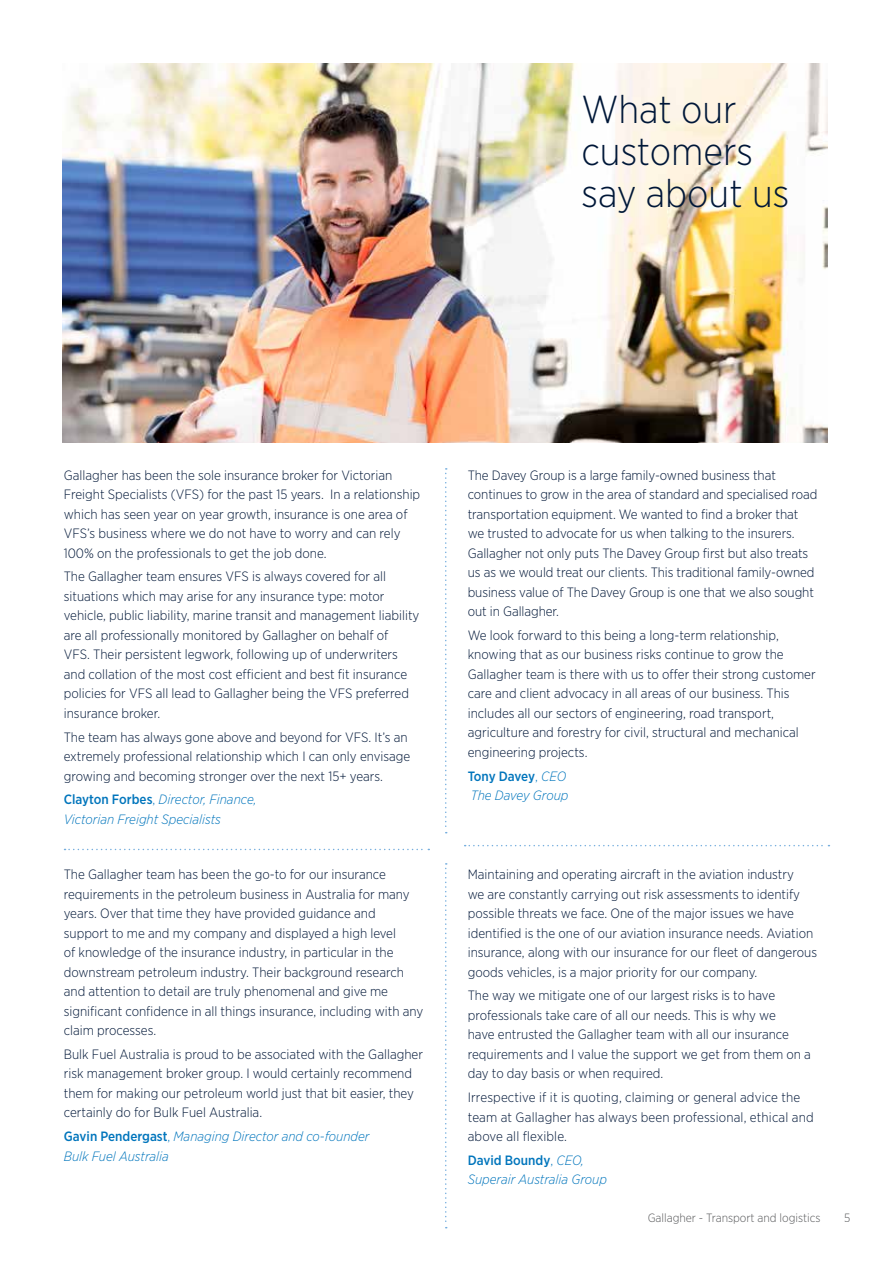
<style>
.page{position:relative;width:893px;height:1263px;background:#fff}
.page>*{position:absolute;margin:0;border:0;box-sizing:border-box;transform-origin:0 0}
.t1{font:300 39px/42px "Gotham Narrow";color:#001738}
.t2{font:300 13.5px/19.5px "Gotham Narrow";color:#001738}
.t3{font:italic 300 13.5px/19.5px "Gotham Narrow";color:#0075bc}
.t4{font:300 12px "Gotham Narrow";color:#58595b}
.s1{font-weight:500;font-style:normal}
.s2{font-style:normal}
</style>
<div class="page">
<img style="left:62px;top:64px;width:766px;height:378px">
<svg style="left:445px;top:468px;width:2px;height:365px"></svg>
<svg style="left:445px;top:863px;width:2px;height:365px"></svg>
<svg style="left:65px;top:849px;width:364px;height:1px"></svg>
<svg style="left:465px;top:845px;width:364px;height:1px"></svg>
<h1 class="t1" style="left:582px;top:87px;width:209px">What our customers say about us</h1>
<p class="t2" style="left:64px;top:465px;width:358px">Gallagher has been the sole insurance broker for Victorian Freight Specialists (VFS) for the past 15 years. In a relationship which has seen year on year growth, insurance is one area of VFS’s business where we do not have to worry and can rely 100% on the professionals to get the job done.</p>
<p class="t2" style="left:64px;top:567px;width:357px">The Gallagher team ensures VFS is always covered for all situations which may arise for any insurance type: motor vehicle, public liability, marine transit and management liability are all professionally monitored by Gallagher on behalf of<br>VFS. Their persistent legwork, following up of underwriters and collation of the most cost efficient and best fit insurance policies for VFS all lead to Gallagher being the VFS preferred insurance broker.</p>
<p class="t2" style="left:64px;top:727px;width:348px">The team has always gone above and beyond for VFS. It’s an extremely professional relationship which I can only envisage growing and becoming stronger over the next 15+ years.</p>
<p class="t3" style="left:64px;top:789px;width:194px"><span class="s1">Clayton Forbes</span><span class="s2">,</span> Director, Finance,<br>Victorian Freight Specialists</p>
<p class="t2" style="left:64px;top:864px;width:361px">The Gallagher team has been the go-to for our insurance requirements in the petroleum business in Australia for many years. Over that time they have provided guidance and support to me and my company and displayed a high level<br>of knowledge of the insurance industry, in particular in the downstream petroleum industry. Their background research and attention to detail are truly phenomenal and give me significant confidence in all things insurance, including with any claim processes.</p>
<p class="t2" style="left:64px;top:1044px;width:361px">Bulk Fuel Australia is proud to be associated with the Gallagher risk management broker group. I would certainly recommend them for making our petroleum world just that bit easier, they certainly do for Bulk Fuel Australia.</p>
<p class="t3" style="left:64px;top:1126px;width:307px"><span class="s1">Gavin Pendergast</span><span class="s2">,</span> Managing Director and co-founder<br>Bulk Fuel Australia</p>
<p class="t2" style="left:468px;top:465px;width:351px">The Davey Group is a large family-owned business that continues to grow in the area of standard and specialised road transportation equipment. We wanted to find a broker that we trusted to advocate for us when talking to the insurers.<br>Gallagher not only puts The Davey Group first but also treats us as we would treat our clients. This traditional family-owned business value of The Davey Group is one that we also sought out in Gallagher.</p>
<p class="t2" style="left:468px;top:625px;width:349px">We look forward to this being a long-term relationship, knowing that as our business risks continue to grow the Gallagher team is there with us to offer their strong customer care and client advocacy in all areas of our business. This includes all our sectors of engineering, road transport, agriculture and forestry for civil, structural and mechanical engineering projects.</p>
<p class="t3" style="left:468px;top:766px;width:102px"><span class="s1">Tony Davey</span><span class="s2">,</span> CEO<br>The Davey Group</p>
<p class="t2" style="left:468px;top:864px;width:351px">Maintaining and operating aircraft in the aviation industry<br>we are constantly carrying out risk assessments to identify possible threats we face. One of the major issues we have identified is the one of our aviation insurance needs. Aviation insurance, along with our insurance for our fleet of dangerous goods vehicles, is a major priority for our company.</p>
<p class="t2" style="left:468px;top:985px;width:345px">The way we mitigate one of our largest risks is to have professionals take care of all our needs. This is why we<br>have entrusted the Gallagher team with all our insurance requirements and I value the support we get from them on a day to day basis or when required.</p>
<p class="t2" style="left:468px;top:1087px;width:347px">Irrespective if it is quoting, claiming or general advice the team at Gallagher has always been professional, ethical and above all flexible.</p>
<p class="t3" style="left:468px;top:1150px;width:141px"><span class="s1">David Boundy</span><span class="s2">,</span> CEO,<br>Superair Australia Group</p>
<p class="t4" style="left:647px;top:1210px;width:175px">Gallagher - Transport and logistics</p>
<p class="t4" style="left:844px;top:1210px;width:8px">5</p>
</div>
